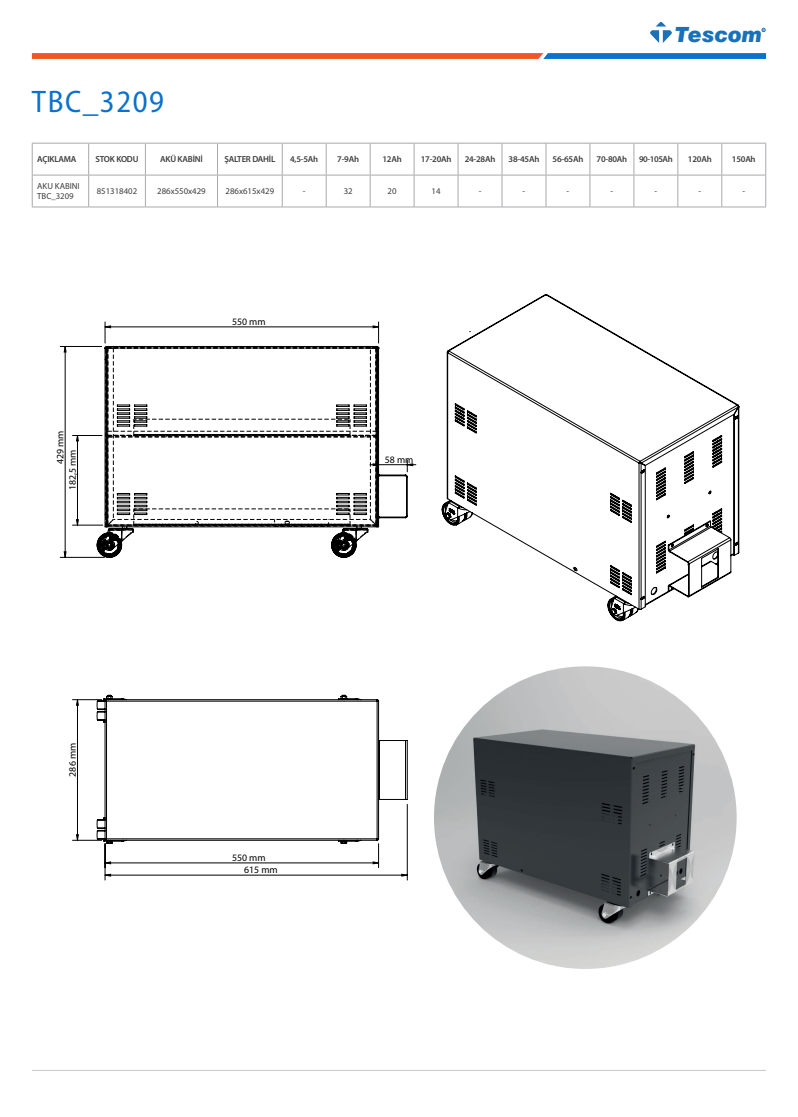
<style>
.page{position:relative;width:798px;height:1117px;background:#fff}
.page>*{position:absolute;margin:0;border:0;box-sizing:border-box;transform-origin:0 0}
.t1{font:semi-condensed 31.25px "Myriad Pro";letter-spacing:.05em;color:#0971ce}
.t2{font:italic 900 20.88px "Swiss 721 BT";color:#1971ba}
.t3{font:9.88px/12.2px "Myriad Pro";color:#000001}
.t4{font:600 8.75px "Myriad Pro";letter-spacing:-.025em;color:#3e3e3f}
.t5{font:8.75px/10px "Myriad Pro";color:#3e3e3f}
.t6{font:700 2.5px "Arial";color:#1971ba}
</style>
<div class="page">
<hr style="left:32px;top:1069px;width:733px;height:1px;background:#c7c8ca">
<svg style="left:761px;top:28px;width:4px;height:4px"></svg>
<svg style="left:650px;top:22px;width:21px;height:21px"></svg>
<svg style="left:32px;top:53px;width:733px;height:6px;background:#ad635c"></svg>
<hr style="left:32px;top:143px;width:57px;height:1px;background:#a8a9ad">
<hr style="left:32px;top:143px;width:1px;height:32px;background:#a8a9ad">
<hr style="left:89px;top:143px;width:56px;height:1px;background:#a8a9ad">
<hr style="left:88px;top:143px;width:1px;height:32px;background:#a8a9ad">
<hr style="left:145px;top:143px;width:72px;height:1px;background:#a8a9ad">
<hr style="left:145px;top:143px;width:1px;height:32px;background:#a8a9ad">
<hr style="left:217px;top:143px;width:65px;height:1px;background:#a8a9ad">
<hr style="left:217px;top:143px;width:1px;height:32px;background:#a8a9ad">
<hr style="left:282px;top:143px;width:44px;height:1px;background:#a8a9ad">
<hr style="left:282px;top:143px;width:1px;height:32px;background:#a8a9ad">
<hr style="left:326px;top:143px;width:44px;height:1px;background:#a8a9ad">
<hr style="left:326px;top:143px;width:1px;height:32px;background:#a8a9ad">
<hr style="left:370px;top:143px;width:44px;height:1px;background:#a8a9ad">
<hr style="left:370px;top:143px;width:1px;height:32px;background:#a8a9ad">
<hr style="left:414px;top:143px;width:44px;height:1px;background:#a8a9ad">
<hr style="left:413px;top:143px;width:1px;height:32px;background:#a8a9ad">
<hr style="left:458px;top:143px;width:44px;height:1px;background:#a8a9ad">
<hr style="left:457px;top:143px;width:1px;height:32px;background:#a8a9ad">
<hr style="left:502px;top:143px;width:43px;height:1px;background:#a8a9ad">
<hr style="left:501px;top:143px;width:1px;height:32px;background:#a8a9ad">
<hr style="left:545px;top:143px;width:44px;height:1px;background:#a8a9ad">
<hr style="left:545px;top:143px;width:1px;height:32px;background:#a8a9ad">
<hr style="left:589px;top:143px;width:44px;height:1px;background:#a8a9ad">
<hr style="left:589px;top:143px;width:1px;height:32px;background:#a8a9ad">
<hr style="left:633px;top:143px;width:44px;height:1px;background:#a8a9ad">
<hr style="left:633px;top:143px;width:1px;height:32px;background:#a8a9ad">
<hr style="left:677px;top:143px;width:44px;height:1px;background:#a8a9ad">
<hr style="left:677px;top:143px;width:1px;height:32px;background:#a8a9ad">
<hr style="left:721px;top:143px;width:44px;height:1px;background:#a8a9ad">
<hr style="left:721px;top:143px;width:1px;height:32px;background:#a8a9ad">
<hr style="left:765px;top:143px;width:1px;height:32px;background:#a8a9ad">
<hr style="left:32px;top:175px;width:57px;height:1px;background:#a8a9ad">
<hr style="left:32px;top:175px;width:1px;height:32px;background:#a8a9ad">
<hr style="left:89px;top:175px;width:56px;height:1px;background:#a8a9ad">
<hr style="left:88px;top:175px;width:1px;height:32px;background:#a8a9ad">
<hr style="left:145px;top:175px;width:72px;height:1px;background:#a8a9ad">
<hr style="left:145px;top:175px;width:1px;height:32px;background:#a8a9ad">
<hr style="left:217px;top:175px;width:65px;height:1px;background:#a8a9ad">
<hr style="left:217px;top:175px;width:1px;height:32px;background:#a8a9ad">
<hr style="left:282px;top:175px;width:44px;height:1px;background:#a8a9ad">
<hr style="left:282px;top:175px;width:1px;height:32px;background:#a8a9ad">
<hr style="left:326px;top:175px;width:44px;height:1px;background:#a8a9ad">
<hr style="left:326px;top:175px;width:1px;height:32px;background:#a8a9ad">
<hr style="left:370px;top:175px;width:44px;height:1px;background:#a8a9ad">
<hr style="left:370px;top:175px;width:1px;height:32px;background:#a8a9ad">
<hr style="left:414px;top:175px;width:44px;height:1px;background:#a8a9ad">
<hr style="left:413px;top:175px;width:1px;height:32px;background:#a8a9ad">
<hr style="left:458px;top:175px;width:44px;height:1px;background:#a8a9ad">
<hr style="left:457px;top:175px;width:1px;height:32px;background:#a8a9ad">
<hr style="left:502px;top:175px;width:43px;height:1px;background:#a8a9ad">
<hr style="left:501px;top:175px;width:1px;height:32px;background:#a8a9ad">
<hr style="left:545px;top:175px;width:44px;height:1px;background:#a8a9ad">
<hr style="left:545px;top:175px;width:1px;height:32px;background:#a8a9ad">
<hr style="left:589px;top:175px;width:44px;height:1px;background:#a8a9ad">
<hr style="left:589px;top:175px;width:1px;height:32px;background:#a8a9ad">
<hr style="left:633px;top:175px;width:44px;height:1px;background:#a8a9ad">
<hr style="left:633px;top:175px;width:1px;height:32px;background:#a8a9ad">
<hr style="left:677px;top:175px;width:44px;height:1px;background:#a8a9ad">
<hr style="left:677px;top:175px;width:1px;height:32px;background:#a8a9ad">
<hr style="left:721px;top:175px;width:44px;height:1px;background:#a8a9ad">
<hr style="left:721px;top:175px;width:1px;height:32px;background:#a8a9ad">
<hr style="left:765px;top:175px;width:1px;height:32px;background:#a8a9ad">
<hr style="left:32px;top:207px;width:57px;height:1px;background:#a8a9ad">
<hr style="left:89px;top:207px;width:56px;height:1px;background:#a8a9ad">
<hr style="left:145px;top:207px;width:72px;height:1px;background:#a8a9ad">
<hr style="left:217px;top:207px;width:65px;height:1px;background:#a8a9ad">
<hr style="left:282px;top:207px;width:44px;height:1px;background:#a8a9ad">
<hr style="left:326px;top:207px;width:44px;height:1px;background:#a8a9ad">
<hr style="left:370px;top:207px;width:44px;height:1px;background:#a8a9ad">
<hr style="left:414px;top:207px;width:44px;height:1px;background:#a8a9ad">
<hr style="left:458px;top:207px;width:44px;height:1px;background:#a8a9ad">
<hr style="left:502px;top:207px;width:43px;height:1px;background:#a8a9ad">
<hr style="left:545px;top:207px;width:44px;height:1px;background:#a8a9ad">
<hr style="left:589px;top:207px;width:44px;height:1px;background:#a8a9ad">
<hr style="left:633px;top:207px;width:44px;height:1px;background:#a8a9ad">
<hr style="left:677px;top:207px;width:44px;height:1px;background:#a8a9ad">
<hr style="left:721px;top:207px;width:44px;height:1px;background:#a8a9ad">
<svg style="left:96px;top:694px;width:312px;height:149px"></svg>
<svg style="left:441px;top:294px;width:298px;height:327px"></svg>
<hr style="left:105px;top:843px;width:1px;height:36px;background:#000001">
<hr style="left:407px;top:804px;width:1px;height:75px;background:#000001">
<hr style="left:60px;top:557px;width:44px;height:1px;background:#000001">
<hr style="left:60px;top:346px;width:42px;height:1px;background:#000001">
<hr style="left:72px;top:435px;width:30px;height:1px;background:#000001">
<hr style="left:72px;top:524px;width:31px;height:1px;background:#000001">
<hr style="left:72px;top:699px;width:30px;height:1px;background:#000001">
<hr style="left:72px;top:839px;width:30px;height:1px;background:#000001">
<svg style="left:97px;top:322px;width:318px;height:235px"></svg>
<svg style="left:104px;top:843px;width:304px;height:33px"></svg>
<svg style="left:63px;top:347px;width:4px;height:211px"></svg>
<svg style="left:76px;top:436px;width:3px;height:89px"></svg>
<svg style="left:76px;top:699px;width:3px;height:141px"></svg>
<svg style="left:105px;top:326px;width:307px;height:139px"></svg>
<img style="left:434px;top:666px;width:302px;height:302px;border-radius:151px">
<p class="t1" style="left:32px;top:84px;width:134px">TBC_3209</p>
<p class="t2" style="left:675px;top:21px;width:88px">Tescom</p>
<p class="t6" style="left:762px;top:28px;width:3px">R</p>
<p class="t4" style="left:37px;top:154px;width:41px">AÇIKLAMA</p>
<p class="t4" style="left:95px;top:154px;width:45px">STOK KODU</p>
<p class="t4" style="left:160px;top:154px;width:44px">AKÜ KABİNİ</p>
<p class="t4" style="left:224px;top:154px;width:52px">ŞALTER DAHİL</p>
<p class="t4" style="left:290px;top:154px;width:30px">4,5-5Ah</p>
<p class="t4" style="left:337px;top:154px;width:23px">7-9Ah</p>
<p class="t4" style="left:382px;top:154px;width:21px">12Ah</p>
<p class="t4" style="left:420px;top:154px;width:32px">17-20Ah</p>
<p class="t4" style="left:464px;top:154px;width:32px">24-28Ah</p>
<p class="t4" style="left:508px;top:154px;width:32px">38-45Ah</p>
<p class="t4" style="left:552px;top:154px;width:32px">56-65Ah</p>
<p class="t4" style="left:596px;top:154px;width:32px">70-80Ah</p>
<p class="t4" style="left:638px;top:154px;width:35px">90-105Ah</p>
<p class="t4" style="left:687px;top:154px;width:25px">120Ah</p>
<p class="t4" style="left:731px;top:154px;width:25px">150Ah</p>
<p class="t5" style="left:37px;top:181px;width:44px">AKU KABINI<br>TBC_3209</p>
<p class="t5" style="left:97px;top:186px;width:42px">851318402</p>
<p class="t5" style="left:157px;top:186px;width:50px">286x550x429</p>
<p class="t5" style="left:225px;top:186px;width:50px">286x615x429</p>
<p class="t5" style="left:303px;top:186px;width:4px">-</p>
<p class="t5" style="left:343px;top:186px;width:10px">32</p>
<p class="t5" style="left:387px;top:186px;width:10px">20</p>
<p class="t5" style="left:431px;top:186px;width:10px">14</p>
<p class="t5" style="left:478px;top:186px;width:4px">-</p>
<p class="t5" style="left:522px;top:186px;width:4px">-</p>
<p class="t5" style="left:566px;top:186px;width:4px">-</p>
<p class="t5" style="left:610px;top:186px;width:4px">-</p>
<p class="t5" style="left:654px;top:186px;width:4px">-</p>
<p class="t5" style="left:698px;top:186px;width:4px">-</p>
<p class="t5" style="left:742px;top:186px;width:4px">-</p>
<p class="t3" style="left:54px;top:464px;width:35px;rotate:-90deg">429 mm</p>
<p class="t3" style="left:66px;top:490px;width:42px;rotate:-90deg">182,5 mm</p>
<p class="t3" style="left:66px;top:776px;width:35px;rotate:-90deg">286 mm</p>
<p class="t3" style="left:232px;top:315px;width:35px">550 mm</p>
<p class="t3" style="left:384px;top:453px;width:30px">58 mm</p>
<p class="t3" style="left:244px;top:851px;width:35px;text-indent:-12px">550 mm<br>615 mm</p>
</div>
